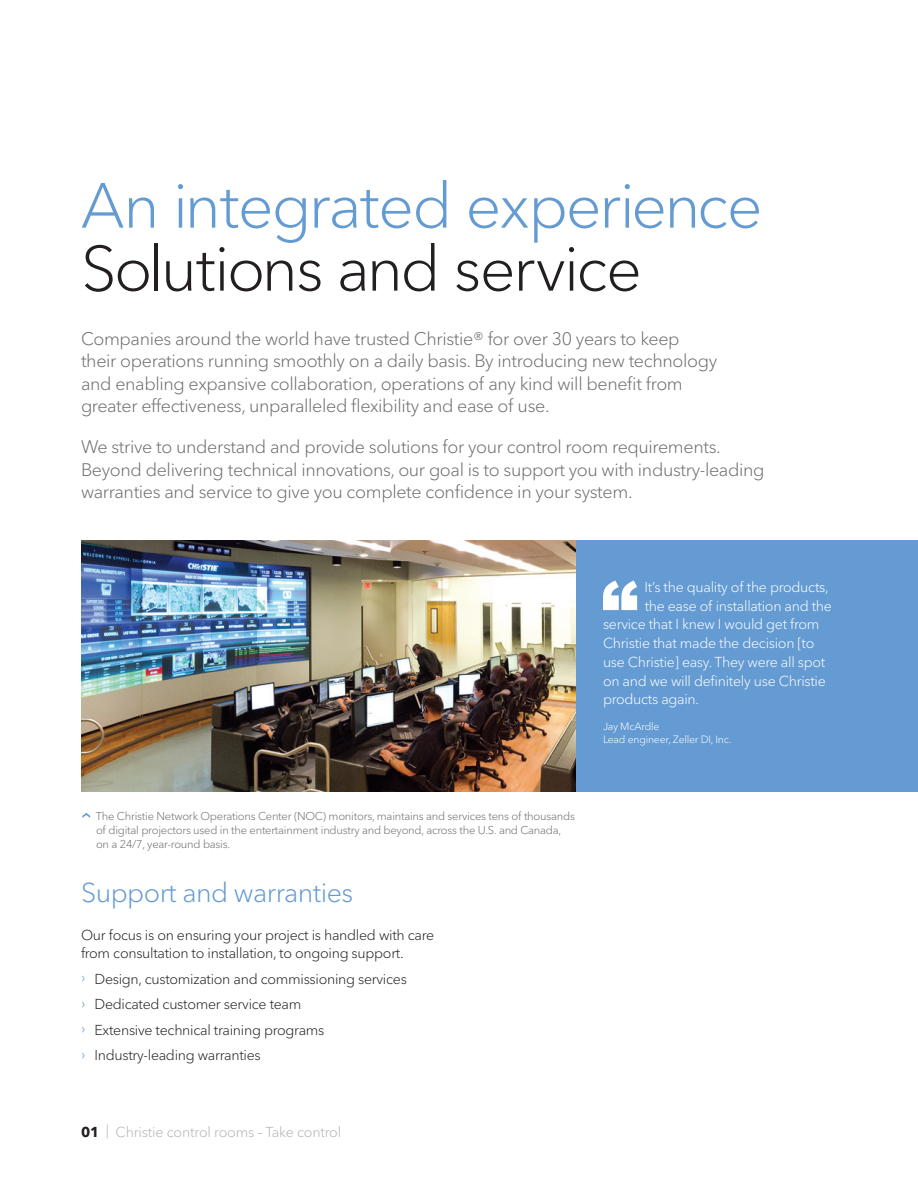
<style>
.page{position:relative;width:918px;height:1188px;background:#fff}
.page>*{position:absolute;margin:0;border:0;box-sizing:border-box;transform-origin:0 0}
.bodyCopy_final-13{font:300 63px/63px "Avenir Next Cyr";letter-spacing:-.03em;color:#649bd2}
.bodyCopy_final-13-2{font:300 27px "Avenir Next Cyr";letter-spacing:-.02em;color:#649bd2}
.bodyCopy_final-13-3{font:300 18px/22.5px "Avenir Next Cyr";letter-spacing:-.02em;color:#6c6d70}
.bodyCopy_final-13-4{font:300 14.25px/18.8px "Avenir Next Cyr";letter-spacing:-.02em;color:#231f20}
.bodyCopy_final-13-5{font:300 14.25px "Avenir Next Cyr";letter-spacing:-.02em;color:#fff}
.bodyCopy_final-13-6{font:300 14.25px "Avenir Next Cyr";letter-spacing:-.01em;color:#b2b3b7}
.calloutCopy_final-13{font:300 11.25px/14.2px "Avenir Next Cyr";letter-spacing:-.02em;color:#6c6d70}
.bodyCopy_final-13-7{font:300 10.5px/13.5px "Avenir Next Cyr";letter-spacing:-.02em;color:#fff}
.s1{color:#231f20}
.s2{color:#649bd2}
.s3{font-weight:700;color:#231f20}
</style>
<div class="page">
<div style="left:576px;top:540px;width:342px;height:252px;background:#649bd2"></div>
<svg style="left:603px;top:581px;width:34px;height:29px"></svg>
<img style="left:81px;top:540px;width:495px;height:252px">
<svg style="left:82px;top:813px;width:8px;height:5px"></svg>
<p class="bodyCopy_final-13" style="left:81px;top:174px;width:683px">An integrated experience<br><span class="s1">Solutions and service</span></p>
<p class="bodyCopy_final-13-3" style="left:81px;top:327px;width:638px">Companies around the world have trusted Christie® for over 30 years to keep their operations running smoothly on a daily basis. By introducing new technology and enabling expansive collaboration, operations of any kind will benefit from greater effectiveness, unparalleled flexibility and ease of use.</p>
<p class="bodyCopy_final-13-3" style="left:81px;top:436px;width:685px">We strive to understand and provide solutions for your control room requirements.<br>Beyond delivering technical innovations, our goal is to support you with industry-leading warranties and service to give you complete confidence in your system.</p>
<p class="calloutCopy_final-13" style="left:96px;top:808px;width:480px">The Christie Network Operations Center (NOC) monitors, maintains and services tens of thousands of digital projectors used in the entertainment industry and beyond, across the U.S. and Canada, on a 24/7, year-round basis.</p>
<p class="bodyCopy_final-13-2" style="left:81px;top:877px;width:274px">Support and warranties</p>
<p class="bodyCopy_final-13-4" style="left:81px;top:925px;width:355px">Our focus is on ensuring your project is handled with care from consultation to installation, to ongoing support.</p>
<p class="bodyCopy_final-13-4" style="left:81px;top:969px;width:327px"><span class="s2">›</span> Design, customization and commissioning services</p>
<p class="bodyCopy_final-13-4" style="left:81px;top:995px;width:222px"><span class="s2">›</span> Dedicated customer service team</p>
<p class="bodyCopy_final-13-4" style="left:81px;top:1020px;width:245px"><span class="s2">›</span> Extensive technical training programs</p>
<p class="bodyCopy_final-13-4" style="left:81px;top:1046px;width:181px"><span class="s2">›</span> Industry-leading warranties</p>
<p class="bodyCopy_final-13-6" style="left:81px;top:1123px;width:262px"><span class="s3">01</span> | Christie control rooms – Take control</p>
<p class="bodyCopy_final-13-5" style="left:644px;top:578px;width:186px">It’s the quality of the products,</p>
<p class="bodyCopy_final-13-5" style="left:645px;top:597px;width:189px">the ease of installation and the</p>
<p class="bodyCopy_final-13-5" style="left:603px;top:616px;width:218px">service that I knew I would get from</p>
<p class="bodyCopy_final-13-5" style="left:603px;top:635px;width:213px">Christie that made the decision [to</p>
<p class="bodyCopy_final-13-5" style="left:603px;top:653px;width:224px">use Christie] easy. They were all spot</p>
<p class="bodyCopy_final-13-5" style="left:603px;top:672px;width:224px">on and we will definitely use Christie</p>
<p class="bodyCopy_final-13-5" style="left:603px;top:691px;width:98px">products again.</p>
<p class="bodyCopy_final-13-7" style="left:603px;top:719px;width:130px">Jay McArdle<br>Lead engineer, Zeller DI, Inc.</p>
</div>
